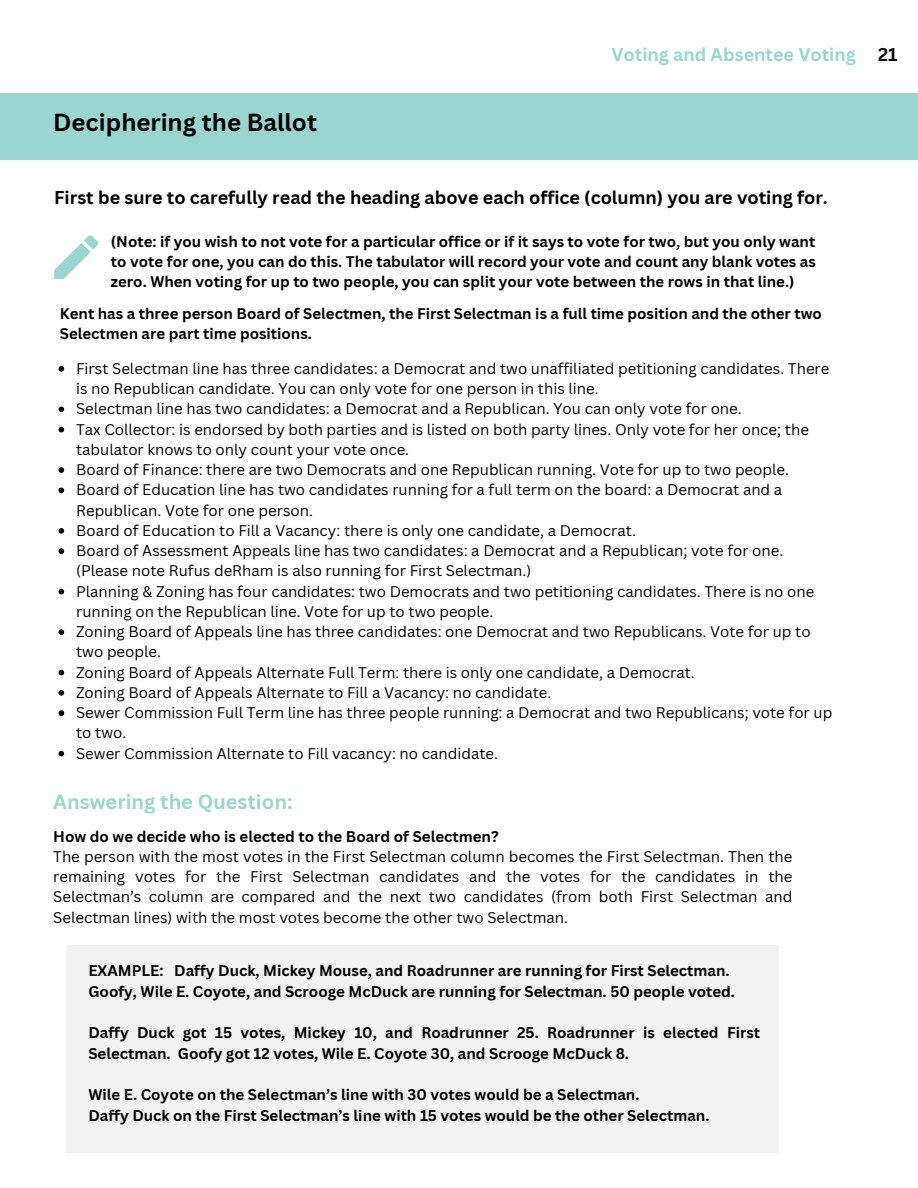
<style>
.page{position:relative;width:918px;height:1188px;background:#fff}
.page>*{position:absolute;margin:0;border:0;box-sizing:border-box;transform-origin:0 0}
.t1{font:700 24px "Canva Sans";color:#000}
.t2{font:700 20.1px "Canva Sans";color:#9ad5cf}
.t3{font:700 18px "Canva Sans";color:#000}
.t4{font:700 18px "Canva Sans";color:#9ad5cf}
.t5{font:15px/20.2px "Canva Sans";color:#000}
.t6{font:700 15px/20.2px "Canva Sans";color:#000}
</style>
<div class="page">
<svg style="left:59px;top:366px;width:5px;height:6px"></svg>
<svg style="left:59px;top:407px;width:5px;height:5px"></svg>
<svg style="left:59px;top:427px;width:5px;height:5px"></svg>
<svg style="left:59px;top:467px;width:5px;height:6px"></svg>
<svg style="left:59px;top:488px;width:5px;height:5px"></svg>
<svg style="left:59px;top:528px;width:5px;height:6px"></svg>
<svg style="left:59px;top:548px;width:5px;height:6px"></svg>
<svg style="left:59px;top:589px;width:5px;height:5px"></svg>
<svg style="left:59px;top:629px;width:5px;height:6px"></svg>
<svg style="left:59px;top:670px;width:5px;height:5px"></svg>
<svg style="left:59px;top:690px;width:5px;height:6px"></svg>
<svg style="left:59px;top:710px;width:5px;height:6px"></svg>
<svg style="left:59px;top:751px;width:5px;height:5px"></svg>
<div style="left:0;top:93px;width:918px;height:67px;background:#9ad5cf"></div>
<svg style="left:54px;top:235px;width:44px;height:44px"></svg>
<div style="left:66px;top:945px;width:713px;height:208px;background:#f2f2f2"></div>
<p class="t1" style="left:53px;top:106px;width:265px">Deciphering the Ballot</p>
<p class="t4" style="left:611px;top:41px;width:246px">Voting and Absentee Voting</p>
<p class="t3" style="left:878px;top:41px;width:21px">21</p>
<p class="t3" style="left:54px;top:185px;width:775px">First be sure to carefully read the heading above each office (column) you are voting for.</p>
<p class="t6" style="left:111px;top:231px;width:706px;text-align:justify">(Note: if you wish to not vote for a particular office or if it says to vote for two, but you only want to vote for one, you can do this. The tabulator will record your vote and count any blank votes as zero. When voting for up to two people, you can split your vote between the rows in that line.)</p>
<p class="t6" style="left:60px;top:303px;width:763px">Kent has a three person Board of Selectmen, the First Selectman is a full time position and the other two<br>Selectmen are part time positions.</p>
<p class="t5" style="left:76px;top:358px;width:755px">First Selectman line has three candidates: a Democrat and two unaffiliated petitioning candidates. There is no Republican candidate. You can only vote for one person in this line.</p>
<p class="t5" style="left:76px;top:398px;width:667px">Selectman line has two candidates: a Democrat and a Republican. You can only vote for one.</p>
<p class="t5" style="left:76px;top:419px;width:734px">Tax Collector: is endorsed by both parties and is listed on both party lines. Only vote for her once; the tabulator knows to only count your vote once.</p>
<p class="t5" style="left:76px;top:459px;width:714px">Board of Finance: there are two Democrats and one Republican running. Vote for up to two people.</p>
<p class="t5" style="left:76px;top:479px;width:708px">Board of Education line has two candidates running for a full term on the board: a Democrat and a<br>Republican. Vote for one person.</p>
<p class="t5" style="left:76px;top:520px;width:561px">Board of Education to Fill a Vacancy: there is only one candidate, a Democrat.</p>
<p class="t5" style="left:76px;top:540px;width:709px">Board of Assessment Appeals line has two candidates: a Democrat and a Republican; vote for one. (Please note Rufus deRham is also running for First Selectman.)</p>
<p class="t5" style="left:76px;top:581px;width:740px">Planning &amp; Zoning has four candidates: two Democrats and two petitioning candidates. There is no one running on the Republican line. Vote for up to two people.</p>
<p class="t5" style="left:76px;top:621px;width:736px">Zoning Board of Appeals line has three candidates: one Democrat and two Republicans. Vote for up to two people.</p>
<p class="t5" style="left:76px;top:662px;width:620px">Zoning Board of Appeals Alternate Full Term: there is only one candidate, a Democrat.</p>
<p class="t5" style="left:76px;top:682px;width:477px">Zoning Board of Appeals Alternate to Fill a Vacancy: no candidate.</p>
<p class="t5" style="left:76px;top:702px;width:758px">Sewer Commission Full Term line has three people running: a Democrat and two Republicans; vote for up to two.</p>
<p class="t5" style="left:76px;top:743px;width:424px">Sewer Commission Alternate to Fill vacancy: no candidate.</p>
<p class="t2" style="left:53px;top:788px;width:241px">Answering the Question:</p>
<p class="t6" style="left:53px;top:826px;width:447px">How do we decide who is elected to the Board of Selectmen?</p>
<p class="t5" style="left:53px;top:846px;width:741px;text-align:justify">The person with the most votes in the First Selectman column becomes the First Selectman. Then the remaining votes for the First Selectman candidates and the votes for the candidates in the Selectman’s column are compared and the next two candidates (from both First Selectman and Selectman lines) with the most votes become the other two Selectman.</p>
<p class="t6" style="left:88px;top:960px;width:643px">EXAMPLE: Daffy Duck, Mickey Mouse, and Roadrunner are running for First Selectman.</p>
<p class="t6" style="left:88px;top:981px;width:648px">Goofy, Wile E. Coyote, and Scrooge McDuck are running for Selectman. 50 people voted.</p>
<p class="t6" style="left:88px;top:1022px;width:673px;line-height:20.7px">Daffy Duck got 15 votes, Mickey 10, and Roadrunner 25. Roadrunner is elected First<br>Selectman. Goofy got 12 votes, Wile E. Coyote 30, and Scrooge McDuck 8.</p>
<p class="t6" style="left:88px;top:1084px;width:553px">Wile E. Coyote on the Selectman’s line with 30 votes would be a Selectman.</p>
<p class="t6" style="left:88px;top:1105px;width:623px">Daffy Duck on the First Selectman’s line with 15 votes would be the other Selectman.</p>
</div>
